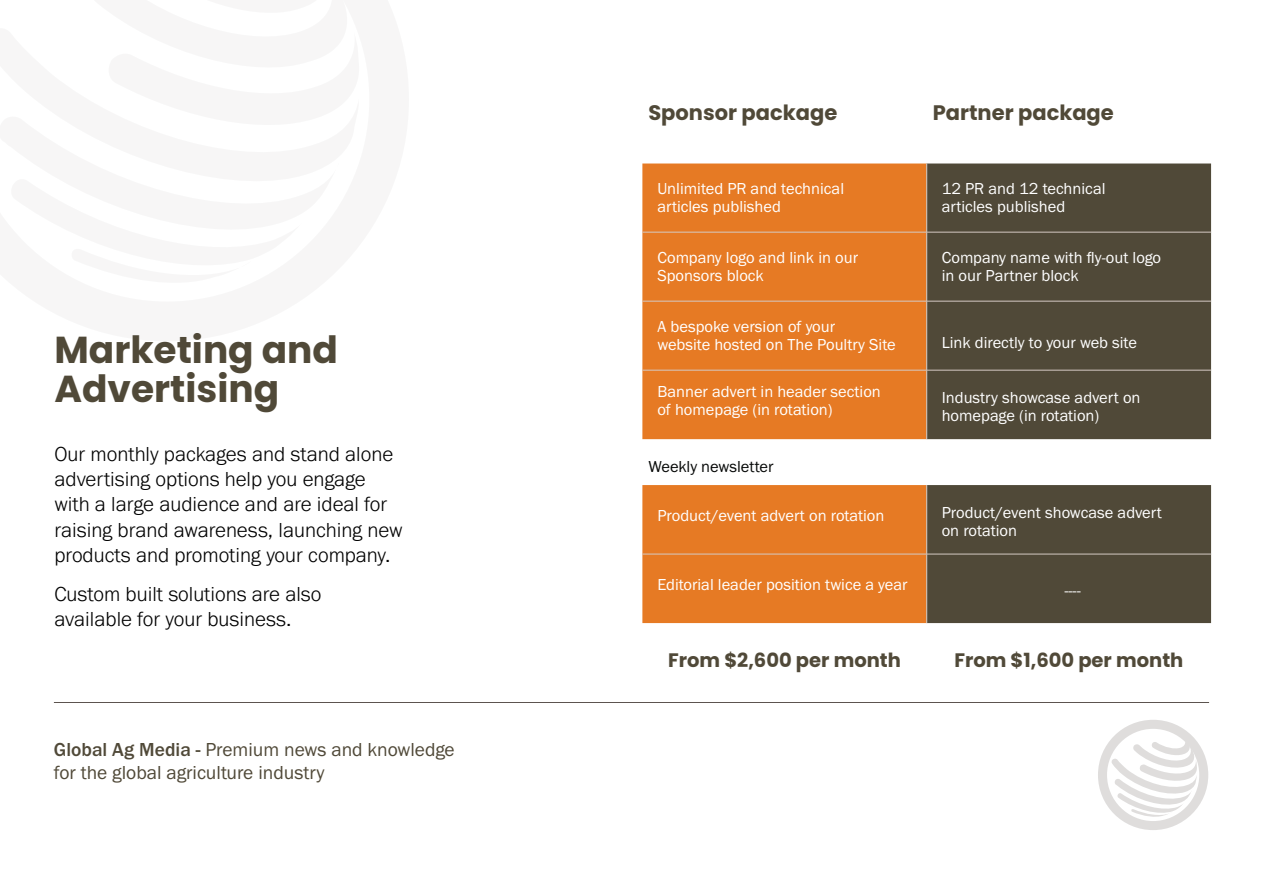
<style>
.page{position:relative;width:1263px;height:893px;background:#fff}
.page>*{position:absolute;margin:0;border:0;box-sizing:border-box;transform-origin:0 0}
.t1{font:700 37.5px/39px "Poppins";color:#504938}
.t2{font:300 21px/25.2px "Franklin Gothic URW";color:#000}
.t3{font:700 21px "Poppins";color:#504938}
.t4{font:19.5px/23.4px "Franklin Gothic URW Boo";color:#504938}
.t5{font:700 19.5px "Poppins";color:#504938}
.t6{font:16.5px/18px "Franklin Gothic URW Boo";color:#fff}
.t7{font:16.5px "Franklin Gothic URW Boo";letter-spacing:-.005em;color:#070908}
.s1{font-family:"Franklin Gothic URW";font-weight:500}
</style>
<div class="page">
<hr style="left:54px;top:702px;width:1155px;height:1px;background:#5c544f">
<svg style="left:1098px;top:720px;width:110px;height:110px"></svg>
<div style="left:642px;top:164px;width:284px;height:275px;background:#e67a24"></div>
<div style="left:927px;top:164px;width:284px;height:275px;background:#504938"></div>
<hr style="left:926px;top:164px;width:1px;height:68px;background:#d4c9c3">
<hr style="left:642px;top:232px;width:285px;height:1px;background:#d4c9c3">
<hr style="left:927px;top:232px;width:284px;height:1px;background:#d4c9c3">
<hr style="left:926px;top:232px;width:1px;height:69px;background:#d4c9c3">
<hr style="left:642px;top:301px;width:285px;height:1px;background:#d4c9c3">
<hr style="left:927px;top:301px;width:284px;height:1px;background:#d4c9c3">
<hr style="left:926px;top:301px;width:1px;height:69px;background:#d4c9c3">
<hr style="left:926px;top:370px;width:1px;height:69px;background:#d4c9c3">
<hr style="left:642px;top:370px;width:285px;height:1px;background:#d4c9c3">
<hr style="left:927px;top:370px;width:284px;height:1px;background:#d4c9c3">
<svg style="left:642px;top:485px;width:569px;height:138px;background:#9b622e"></svg>
<hr style="left:926px;top:485px;width:1px;height:69px;background:#d4c9c3">
<hr style="left:642px;top:554px;width:285px;height:1px;background:#d4c9c3">
<hr style="left:927px;top:554px;width:284px;height:1px;background:#d4c9c3">
<hr style="left:926px;top:554px;width:1px;height:69px;background:#d4c9c3">
<h1 class="t1" style="left:54px;top:331px;width:285px">Marketing and<br>Advertising</h1>
<p class="t2" style="left:54px;top:441px;width:350px">Our monthly packages and stand alone advertising options help you engage with a large audience and are ideal for raising brand awareness, launching new products and promoting your company.</p>
<p class="t2" style="left:54px;top:580px;width:268px">Custom built solutions are also available for your business.</p>
<p class="t4" style="left:54px;top:737px;width:402px"><span class="s1">Global Ag Media -</span> Premium news and knowledge for the global agriculture industry</p>
<p class="t3" style="left:648px;top:100px;width:190px">Sponsor package</p>
<p class="t3" style="left:933px;top:100px;width:183px">Partner package</p>
<p class="t6" style="left:657px;top:179px;width:188px">Unlimited PR and technical articles published</p>
<p class="t6" style="left:942px;top:179px;width:165px">12 PR and 12 technical articles published</p>
<p class="t6" style="left:657px;top:248px;width:202px">Company logo and link in our<br>Sponsors block</p>
<p class="t6" style="left:942px;top:248px;width:221px">Company name with fly-out logo in our Partner block</p>
<p class="t6" style="left:657px;top:317px;width:240px">A bespoke version of your<br>website hosted on The Poultry Site</p>
<p class="t6" style="left:942px;top:333px;width:197px">Link directly to your web site</p>
<p class="t6" style="left:657px;top:382px;width:225px">Banner advert in header section of homepage (in rotation)</p>
<p class="t6" style="left:942px;top:388px;width:200px">Industry showcase advert on homepage (in rotation)</p>
<p class="t7" style="left:648px;top:456px;width:127px">Weekly newsletter</p>
<p class="t6" style="left:657px;top:506px;width:229px">Product/event advert on rotation</p>
<p class="t6" style="left:942px;top:503px;width:222px">Product/event showcase advert on rotation</p>
<p class="t6" style="left:657px;top:575px;width:252px">Editorial leader position twice a year</p>
<p class="t6" style="left:1064px;top:581px;width:18px">----</p>
<p class="t5" style="left:668px;top:649px;width:234px">From $2,600 per month</p>
<p class="t5" style="left:954px;top:649px;width:230px">From $1,600 per month</p>
</div>
